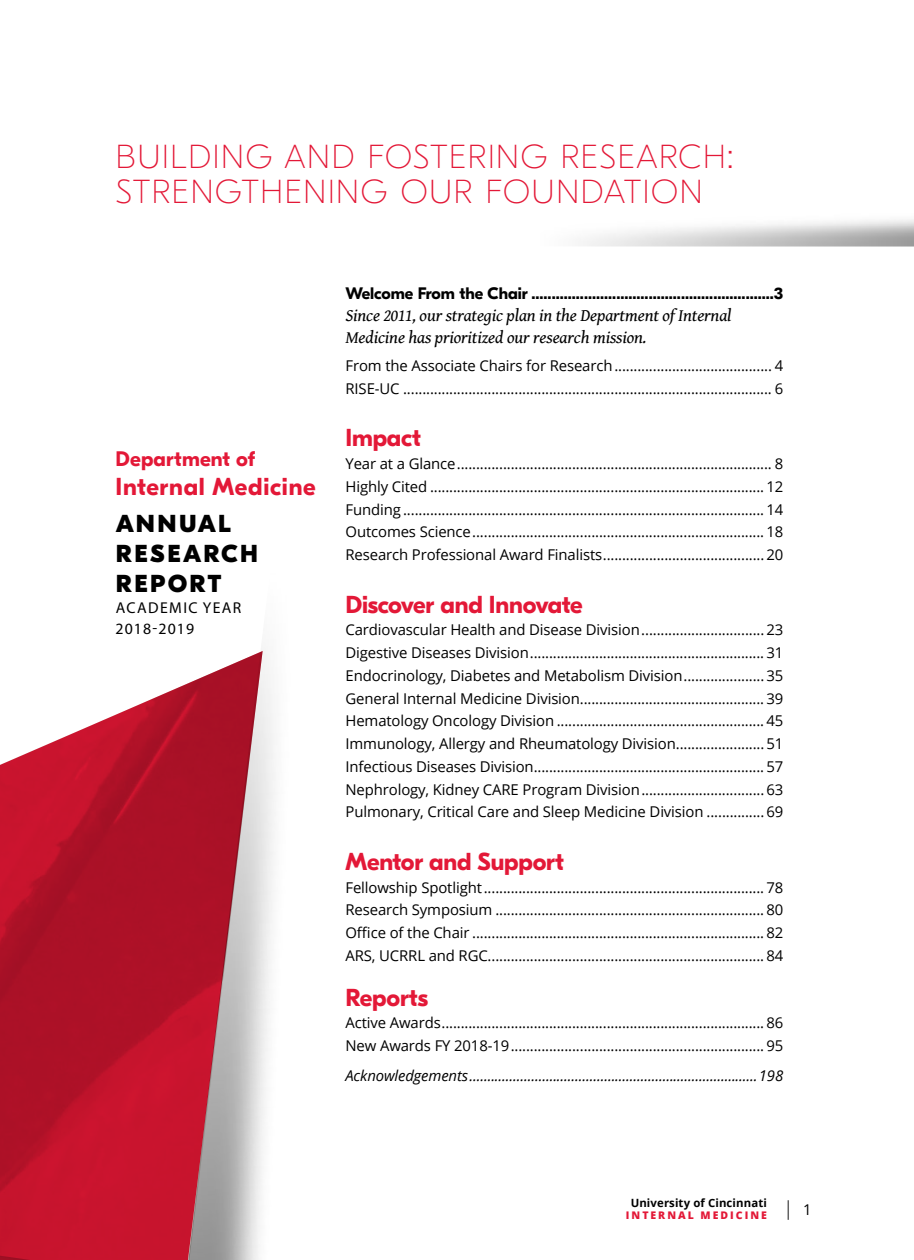
<style>
.page{position:relative;width:914px;height:1260px;background:#fff}
.page>*{position:absolute;margin:0;border:0;box-sizing:border-box;transform-origin:0 0}
.t1{font:200 33.25px/35px "GT Eesti Pro Display";letter-spacing:.05em;color:#e31837}
.t2{font:700 24.5px "GT Eesti Pro Display";letter-spacing:-.01em;color:#e31837}
.t3{font:800 24.5px/29.8px "GT Eesti Pro Display";letter-spacing:.1em;color:#000}
.t4{font:700 24.5px "GT Eesti Pro Display";letter-spacing:.03em;color:#e31837}
.t5{font:700 21px "GT Eesti Pro Display";letter-spacing:.01em;color:#e31837}
.t6{font:300 19.25px "Open Sans";color:#000}
.t7{font:italic 17.5px/21.9px "Gentium Book Basic";letter-spacing:-.01em;color:#000}
.t8{font:700 16.62px "GT Eesti Pro Display";color:#000}
.t9{font:15.75px/21px "Myriad Pro";letter-spacing:.085em;color:#000}
.t10{font:14.88px/22.8px "Open Sans";letter-spacing:-.01em;color:#000;text-align:justify}
.t11{font:italic 14.88px "Open Sans";letter-spacing:-.01em;color:#000}
.t12{font:700 11.38px "Open Sans";letter-spacing:.01em;color:#000}
.t13{font:800 10.5px "Open Sans";letter-spacing:.19em;color:#e31837}
.s1{font-weight:400;font-size:14.88px}
</style>
<div class="page">
<img style="left:0;top:648px;width:275px;height:612px">
<h1 class="t1" style="left:116px;top:139px;width:619px">BUILDING AND FOSTERING RESEARCH:<br>STRENGTHENING OUR FOUNDATION</h1>
<h3 class="t5" style="left:116px;top:447px;width:141px">Department of</h3>
<h2 class="t4" style="left:115px;top:473px;width:202px">Internal Medicine</h2>
<h2 class="t3" style="left:116px;top:509px;width:144px">ANNUAL<br>RESEARCH<br>REPORT</h2>
<p class="t9" style="left:115px;top:597px;width:127px">ACADEMIC YEAR<br>2018-2019</p>
<p class="t8" style="left:345px;top:284px;width:439px">Welcome From the Chair ............................................................3</p>
<p class="t7" style="left:345px;top:304px;width:387px">Since 2011, our strategic plan in the Department of Internal<br>Medicine has prioritized our research mission.</p>
<p class="t10" style="left:345px;top:354px;width:439px">From the Associate Chairs for Research......................................... 4<br>RISE-UC ................................................................................................ 6</p>
<h2 class="t2" style="left:345px;top:424px;width:77px">Impact</h2>
<p class="t10" style="left:345px;top:452px;width:439px">Year at a Glance.................................................................................. 8<br>Highly Cited ....................................................................................... 12<br>Funding .............................................................................................. 14<br>Outcomes Science............................................................................18<br>Research Professional Award Finalists..........................................20</p>
<h2 class="t2" style="left:345px;top:591px;width:239px">Discover and Innovate</h2>
<p class="t10" style="left:345px;top:618px;width:439px">Cardiovascular Health and Disease Division................................23<br>Digestive Diseases Division.............................................................31<br>Endocrinology, Diabetes and Metabolism Division.....................35<br>General Internal Medicine Division................................................39<br>Hematology Oncology Division ......................................................45<br>Immunology, Allergy and Rheumatology Division.......................51<br>Infectious Diseases Division............................................................57<br>Nephrology, Kidney CARE Program Division................................63<br>Pulmonary, Critical Care and Sleep Medicine Division ...............69</p>
<h2 class="t2" style="left:345px;top:848px;width:220px">Mentor and Support</h2>
<p class="t10" style="left:345px;top:876px;width:439px">Fellowship Spotlight.........................................................................78<br>Research Symposium ......................................................................80<br>Office of the Chair ............................................................................82<br>ARS, UCRRL and RGC........................................................................84</p>
<h2 class="t2" style="left:345px;top:984px;width:84px">Reports</h2>
<p class="t10" style="left:345px;top:1011px;width:439px">Active Awards.................................................................................... 86<br>New Awards FY 2018-19..................................................................95</p>
<p class="t11" style="left:345px;top:1065px;width:439px">Acknowledgements...............................................................................198</p>
<p class="t12" style="left:630px;top:1195px;width:138px">University of Cincinnati</p>
<p class="t13" style="left:626px;top:1207px;width:142px">INTERNAL MEDICINE</p>
<p class="t6" style="left:783px;top:1194px;width:30px">| <span class="s1">1</span></p>
</div>
